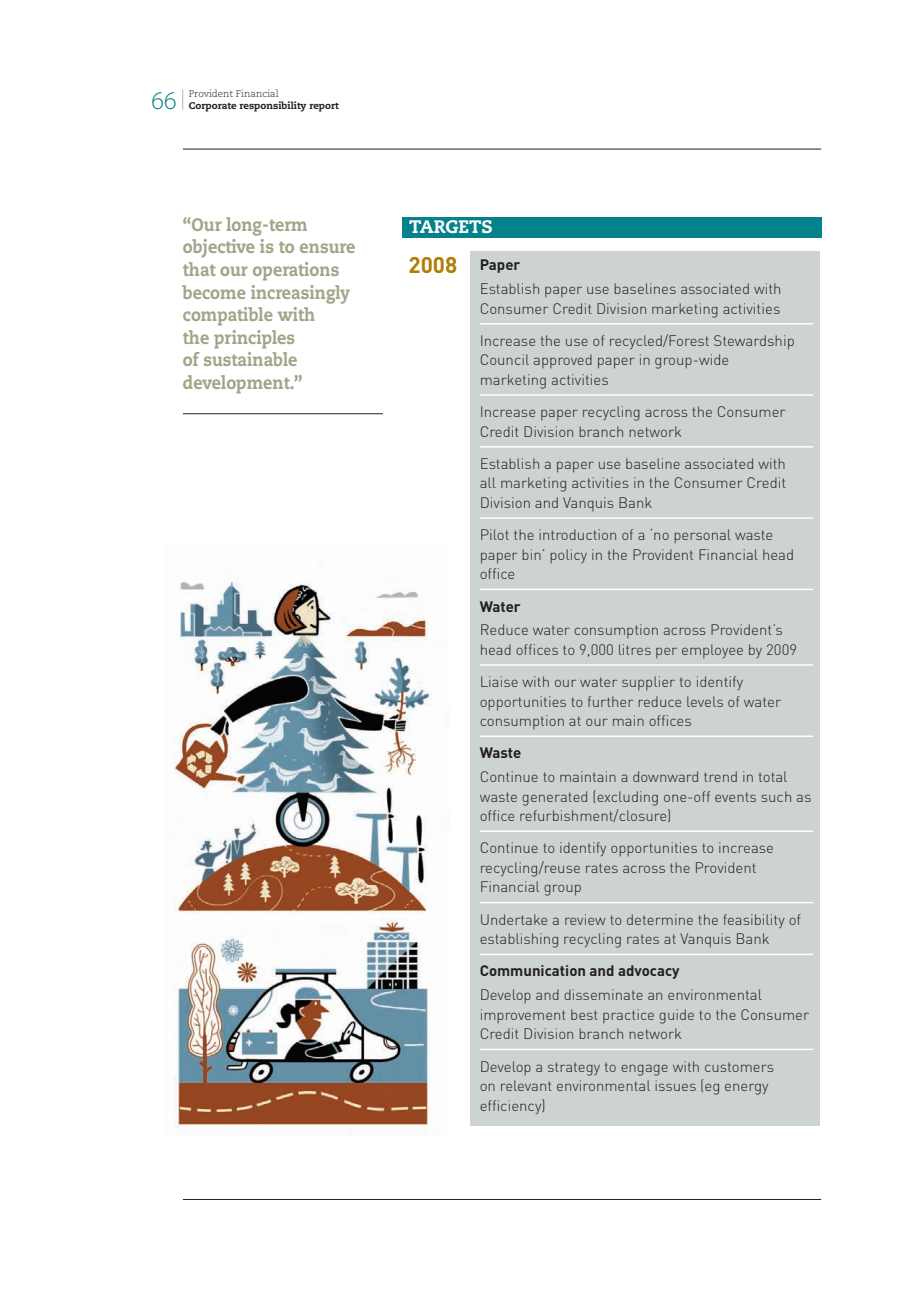
<style>
.page{position:relative;width:919px;height:1289px;background:#fff}
.page>*{position:absolute;margin:0;border:0;box-sizing:border-box;transform-origin:0 0}
.t1{font:300 25.5px "Myriad Pro";color:#048189}
.t2{font:800 18px/22.5px "Caecilia";color:#a2a488;scale:.9 1}
.t3{font:800 18px "Caecilia";color:#fff}
.t4{font:300 15px/19.5px "DIN";color:#231f20}
.t5{font:700 15px "DIN";color:#231f20}
.t6{font:800 9.75px "Caecilia";color:#231f20}
.t7{font:300 9.75px "Caecilia";color:#231f20}
.s1{font-weight:700;font-size:22.5px;color:#b17c07}
.s2{font-weight:700}
</style>
<div class="page">
<svg style="left:182px;top:89px;width:1px;height:21px"></svg>
<hr style="left:183px;top:149px;width:638px;height:1px;background:#231f20">
<hr style="left:183px;top:1199px;width:638px;height:1px;background:#231f20">
<div style="left:470px;top:251px;width:350px;height:875px;background:#cdd3cf"></div>
<hr style="left:479px;top:323px;width:334px;height:1px;background:#fff">
<hr style="left:479px;top:394px;width:334px;height:2px;background:#fff">
<hr style="left:479px;top:446px;width:334px;height:1px;background:#fff">
<hr style="left:479px;top:517px;width:334px;height:2px;background:#fff">
<hr style="left:479px;top:588px;width:334px;height:2px;background:#fff">
<hr style="left:479px;top:664px;width:334px;height:1px;background:#fff">
<hr style="left:479px;top:735px;width:334px;height:2px;background:#fff">
<hr style="left:479px;top:830px;width:334px;height:2px;background:#fff">
<hr style="left:479px;top:901px;width:334px;height:2px;background:#fff">
<hr style="left:479px;top:953px;width:334px;height:2px;background:#fff">
<hr style="left:479px;top:1048px;width:334px;height:2px;background:#fff">
<div style="left:402px;top:217px;width:419px;height:20px;background:#048189"></div>
<img style="left:173px;top:578px;width:259px;height:555px">
<hr style="left:183px;top:413px;width:200px;height:1px;background:#231f20">
<p class="t7" style="left:189px;top:90px;width:91px">Provident Financial</p>
<h1 class="t1" style="left:152px;top:91px;width:26px">66</h1>
<p class="t6" style="left:189px;top:101px;width:151px">Corporate responsibility report</p>
<p class="t2" style="left:183px;top:215px;width:140px">“Our long-term</p>
<p class="t3" style="left:409px;top:219px;width:85px">TARGETS</p>
<p class="t2" style="left:183px;top:237px;width:193px">objective is to ensure that our operations become increasingly compatible with<br>the principles<br>of sustainable development.”</p>
<p class="t4" style="left:479px;top:255px;width:303px;line-height:23.7px;text-indent:-71px"><span class="s1">2008</span> <span class="s2">Paper<br></span>Establish paper use baselines associated with</p>
<p class="t4" style="left:479px;top:294px;width:316px;line-height:32.2px">Consumer Credit Division marketing activities<br>Increase the use of recycled/Forest Stewardship</p>
<p class="t4" style="left:479px;top:352px;width:251px">Council approved paper in group-wide marketing activities</p>
<p class="t4" style="left:479px;top:404px;width:307px">Increase paper recycling across the Consumer<br>Credit Division branch network</p>
<p class="t4" style="left:479px;top:455px;width:308px;text-align:justify">Establish a paper use baseline associated with all marketing activities in the Consumer Credit Division and Vanquis Bank</p>
<p class="t4" style="left:479px;top:527px;width:316px">Pilot the introduction of a ‘no personal waste paper bin’ policy in the Provident Financial head office</p>
<p class="t5" style="left:479px;top:601px;width:42px">Water</p>
<p class="t4" style="left:479px;top:622px;width:319px">Reduce water consumption across Provident’s head offices to 9,000 litres per employee by 2009</p>
<p class="t4" style="left:479px;top:673px;width:303px">Liaise with our water supplier to identify opportunities to further reduce levels of water consumption at our main offices</p>
<p class="t5" style="left:479px;top:747px;width:43px">Waste</p>
<p class="t4" style="left:479px;top:768px;width:333px">Continue to maintain a downward trend in total waste generated (excluding one-off events such as office refurbishment/closure)</p>
<p class="t4" style="left:479px;top:840px;width:296px">Continue to identify opportunities to increase recycling/reuse rates across the Provident<br>Financial group</p>
<p class="t4" style="left:479px;top:911px;width:323px">Undertake a review to determine the feasibility of establishing recycling rates at Vanquis Bank</p>
<p class="t5" style="left:479px;top:965px;width:201px">Communication and advocacy</p>
<p class="t4" style="left:479px;top:986px;width:331px">Develop and disseminate an environmental improvement best practice guide to the Consumer<br>Credit Division branch network</p>
<p class="t4" style="left:479px;top:1058px;width:296px">Develop a strategy to engage with customers on relevant environmental issues (eg energy efficiency)</p>
</div>
